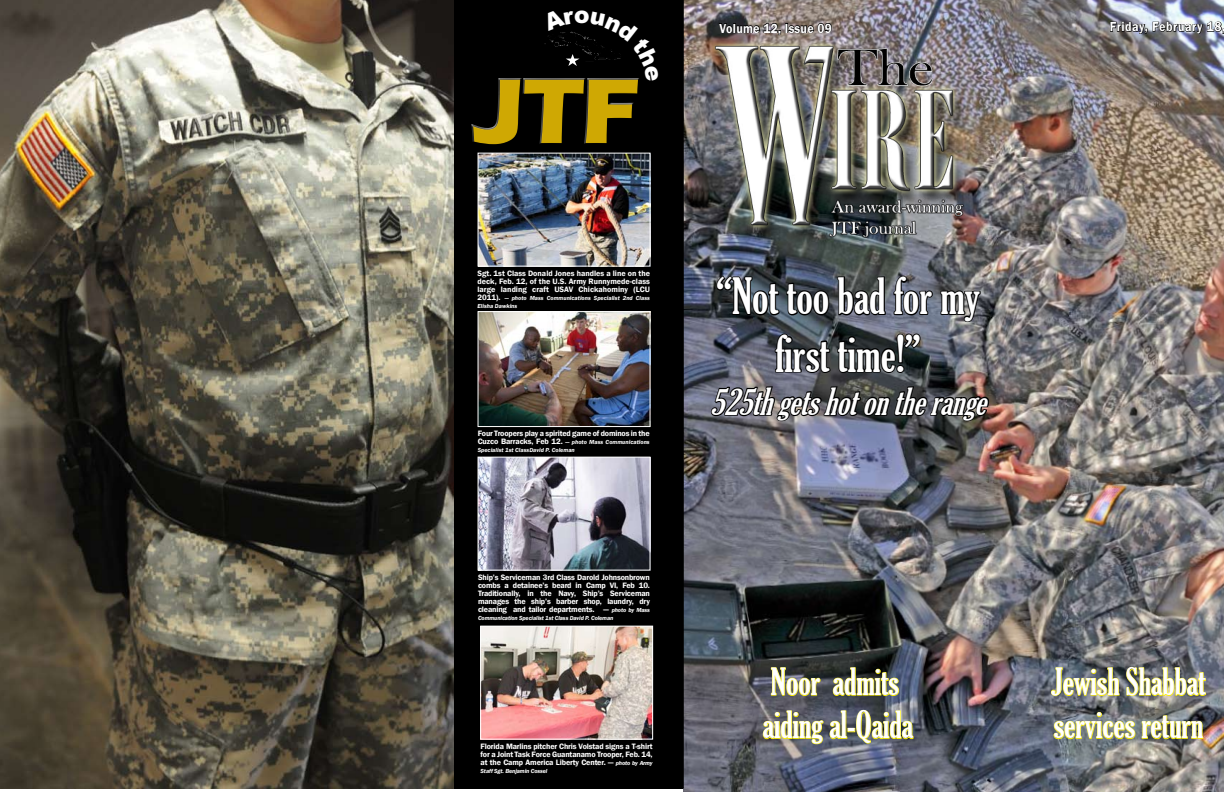
<style>
.page{position:relative;width:1224px;height:792px;background:#fff}
.page>*{position:absolute;margin:0;border:0;box-sizing:border-box;transform-origin:0 0}
.t1{font:700 95.2px "Eras ITC";color:#cfa803}
.t2{font:extra-condensed 48px/57.6px "Gloucester";color:#fff;text-align:center}
.t3{font:extra-condensed 36px/43.2px "Gloucester";color:#fff}
.t4{font:italic extra-condensed 36px "Gloucester";color:#fff}
.t5{font:600 13.4px "Franklin Gothic";letter-spacing:.035em;color:#fff;scale:.89 1}
.t6{font:600 8px/8px "Franklin Gothic";letter-spacing:-.02em;color:#fff;text-align:justify}
.t7{font:italic 600 6px/8px "Franklin Gothic";color:#fff}
.t8{font:italic 600 6px "Franklin Gothic";letter-spacing:-.02em;color:#fff}
.s1{font-style:normal;font-size:8px}
.s2{font-style:normal}
.s3{font-style:italic;font-size:6px}
</style>
<div class="page">
<img style="left:684px;top:0;width:540px;height:792px">
<svg style="left:718px;top:22px;width:114px;height:14px;background:#504a48"></svg>
<svg style="left:1110px;top:21px;width:114px;height:13px"></svg>
<svg style="left:771px;top:667px;width:50px;height:29px"></svg>
<svg style="left:833px;top:667px;width:66px;height:30px;background:#65662d"></svg>
<svg style="left:763px;top:710px;width:61px;height:34px;background:#878451"></svg>
<svg style="left:830px;top:710px;width:84px;height:34px;background:#77784e"></svg>
<img style="left:687px;top:39px;width:293px;height:206px">
<svg style="left:715px;top:274px;width:115px;height:51px;background:#30373e"></svg>
<svg style="left:836px;top:274px;width:146px;height:50px;background:#4d5158"></svg>
<img style="left:709px;top:332px;width:282px;height:178px">
<svg style="left:1051px;top:667px;width:69px;height:29px;background:#888b58"></svg>
<img style="left:1126px;top:667px;width:80px;height:30px">
<svg style="left:1054px;top:712px;width:81px;height:27px;background:#979963"></svg>
<svg style="left:1142px;top:715px;width:61px;height:25px;background:#858647"></svg>
<div style="left:454px;top:0;width:230px;height:789px;background:#000"></div>
<img style="left:480px;top:173px;width:169px;height:92px">
<div style="left:478px;top:153px;width:173px;height:114px;border:1px solid #fff"></div>
<img style="left:480px;top:313px;width:169px;height:112px">
<div style="left:478px;top:311px;width:173px;height:116px;border:1px solid #fff"></div>
<img style="left:480px;top:459px;width:169px;height:110px">
<div style="left:478px;top:457px;width:173px;height:114px;border:1px solid #fff"></div>
<div style="left:452px;top:50px;width:317px;height:123px;background:#000;opacity:.75"></div>
<img style="left:0;top:0;width:454px;height:789px">
<img style="left:482px;top:628px;width:169px;height:110px">
<div style="left:480px;top:626px;width:173px;height:114px;border:1px solid #fff"></div>
<div style="left:470px;top:9px;width:190px;height:138px;background:#000"></div>
<h1 class="t1" style="left:475px;top:57px;width:166px">JTF</h1>
<p class="t6" style="left:478px;top:269px;width:174px">Sgt. 1st Class Donald Jones handles a line on the deck, Feb. 12, of the U.S. Army Runnymede-class large landing craft USAV Chickahominy (LCU</p>
<p class="t7" style="left:478px;top:294px;width:174px"><span class="s1">2011).</span> <span class="s2">—</span> photo Mass Communications Specialist 2nd Class<br>Elisha Dawkins</p>
<p class="t6" style="left:478px;top:429px;width:173px">Four Troopers play a spirited game of dominos in the</p>
<p class="t7" style="left:478px;top:438px;width:173px"><span class="s1">Cuzco Barracks, Feb 12.</span> <span class="s2">—</span> photo Mass Communications<br>Specialist 1st ClassDavid P. Coleman</p>
<p class="t6" style="left:478px;top:574px;width:173px">Ship’s Serviceman 3rd Class Darold Johnsonbrown combs a detainee’s beard in Camp VI, Feb 10.<br>Traditionally, in the Navy, Ship’s Serviceman manages the ship’s barber shop, laundry, dry cleaning and tailor departments. — <span class="s3">photo by Mass</span></p>
<p class="t8" style="left:478px;top:614px;width:137px">Communication Specialist 1st Class David P. Coleman</p>
<p class="t6" style="left:481px;top:743px;width:174px">Florida Marlins pitcher Chris Volstad signs a T-shirt for a Joint Task Force Guantanamo Trooper, Feb. 14, at the Camp America Liberty Center. — <span class="s3">photo by Army</span></p>
<p class="t8" style="left:481px;top:767px;width:68px">Staff Sgt. Benjamin Cossel</p>
<h3 class="t5" style="left:719px;top:20px;width:128px">Volume 12, Issue 09</h3>
<h3 class="t5" style="left:1110px;top:18px;width:131px">Friday, February 18,</h3>
<h2 class="t2" style="left:716px;top:268px;width:265px">“Not too bad for my first time!”</h2>
<h3 class="t4" style="left:710px;top:381px;width:288px">525thgetshotontherange</h3>
<h3 class="t3" style="left:763px;top:660px;width:152px">Noor admits aiding al-Qaida</h3>
<h3 class="t3" style="left:1051px;top:660px;width:156px">Jewish Shabbat services return</h3>
</div>
